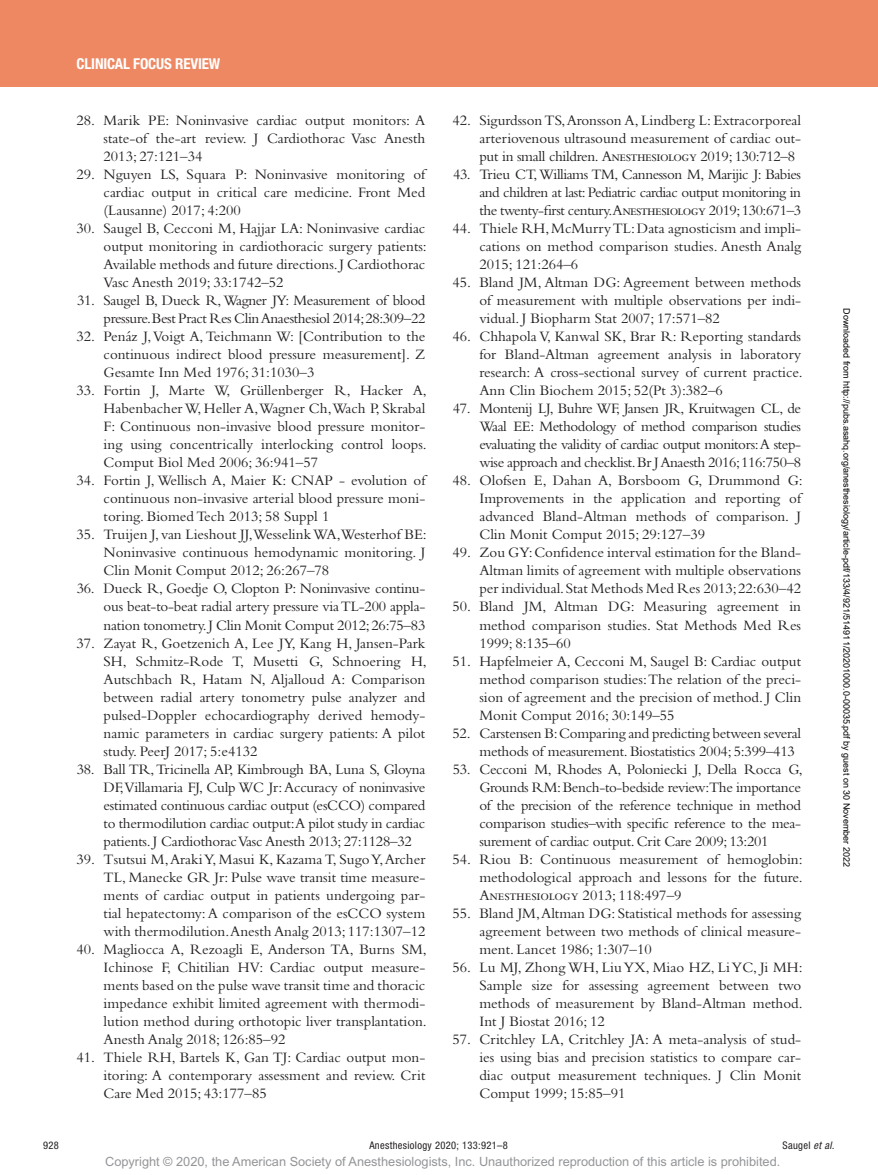
<style>
.page{position:relative;width:878px;height:1175px;background:#fff}
.page>*{position:absolute;margin:0;border:0;box-sizing:border-box;transform-origin:0 0}
.t1{font:15px/18px "Bembo Std";color:#231f20;text-align:justify}
.t2{font:15px/18px "Bembo Std";letter-spacing:-.025em;color:#231f20;text-align:right}
.t3{font:700 condensed 15px "Helvetica Neue LT Std";letter-spacing:-.01em;color:#fff}
.t4{font:12.75px "Arial MT Std";color:#939598}
.t5{font:condensed 10.5px "Helvetica Neue LT Std";letter-spacing:.03em;color:#231f20}
.t6{font:9px "Arial";color:#000}
.s1{font-style:italic}
</style>
<div class="page">
<div style="left:0;top:0;width:878px;height:86px;background:#ed8862"></div>
<p class="t3" style="left:77px;top:54px;width:145px">CLINICAL FOCUS REVIEW</p>
<p class="t1" style="left:104px;top:111px;width:323px;text-indent:-27px">28. Marik PE: Noninvasive cardiac output monitors: A state-of the-art review. J Cardiothorac Vasc Anesth 2013; 27:121–34</p>
<p class="t1" style="left:104px;top:165px;width:323px;text-indent:-27px">29. Nguyen LS, Squara P: Noninvasive monitoring of cardiac output in critical care medicine. Front Med (Lausanne) 2017; 4:200</p>
<p class="t1" style="left:104px;top:219px;width:325px;text-indent:-27px">30. Saugel B, Cecconi M, Hajjar LA: Noninvasive cardiac output monitoring in cardiothoracic surgery patients:<br>Available methods and future directions. J Cardiothorac Vasc Anesth 2019; 33:1742–52</p>
<p class="t2" style="left:77px;top:291px;width:350px">31. Saugel B, Dueck R, Wagner JY: Measurement of blood pressure. Best Pract Res Clin Anaesthesiol 2014; 28:309–22</p>
<p class="t1" style="left:104px;top:327px;width:323px;text-indent:-27px">32. Penáz J, Voigt A, Teichmann W: [Contribution to the continuous indirect blood pressure measurement]. Z Gesamte Inn Med 1976; 31:1030–3</p>
<p class="t1" style="left:104px;top:381px;width:325px;text-indent:-27px">33. Fortin J, Marte W, Grüllenberger R, Hacker A, Habenbacher W, Heller A,Wagner Ch,Wach P, Skrabal F: Continuous non-invasive blood pressure monitor&shy;ing using concentrically interlocking control loops.<br>Comput Biol Med 2006; 36:941–57</p>
<p class="t1" style="left:104px;top:471px;width:323px;text-indent:-27px">34. Fortin J, Wellisch A, Maier K: CNAP - evolution of continuous non-invasive arterial blood pressure moni&shy;toring. Biomed Tech 2013; 58 Suppl 1</p>
<p class="t1" style="left:104px;top:525px;width:325px;text-indent:-27px">35. Truijen J, van Lieshout JJ,Wesselink WA,Westerhof BE:<br>Noninvasive continuous hemodynamic monitoring. J Clin Monit Comput 2012; 26:267–78</p>
<p class="t1" style="left:104px;top:579px;width:323px;text-indent:-27px">36. Dueck R, Goedje O, Clopton P: Noninvasive continu&shy;ous beat-to-beat radial artery pressure via TL-200 appla&shy;nation tonometry. J Clin Monit Comput 2012; 26:75–83</p>
<p class="t1" style="left:104px;top:633px;width:325px;text-indent:-27px">37. Zayat R, Goetzenich A, Lee JY, Kang H, Jansen-Park SH, Schmitz-Rode T, Musetti G, Schnoering H, Autschbach R, Hatam N, Aljalloud A: Comparison between radial artery tonometry pulse analyzer and pulsed-Doppler echocardiography derived hemody&shy;namic parameters in cardiac surgery patients: A pilot study. PeerJ 2017; 5:e4132</p>
<p class="t1" style="left:104px;top:759px;width:323px;text-indent:-27px">38. Ball TR, Tricinella AP, Kimbrough BA, Luna S, Gloyna DF,Villamaria FJ, Culp WC Jr: Accuracy of noninvasive estimated continuous cardiac output (esCCO) compared to thermodilution cardiac output:A pilot study in cardiac patients. J Cardiothorac Vasc Anesth 2013; 27:1128–32</p>
<p class="t1" style="left:104px;top:849px;width:323px;text-indent:-27px">39. Tsutsui M, Araki Y, Masui K, Kazama T, Sugo Y, Archer TL, Manecke GR Jr: Pulse wave transit time measure&shy;ments of cardiac output in patients undergoing par&shy;tial hepatectomy: A comparison of the esCCO system with thermodilution. Anesth Analg 2013; 117:1307–12</p>
<p class="t1" style="left:104px;top:940px;width:325px;text-indent:-27px">40. Magliocca A, Rezoagli E, Anderson TA, Burns SM, Ichinose F, Chitilian HV: Cardiac output measure&shy;ments based on the pulse wave transit time and thoracic impedance exhibit limited agreement with thermodi&shy;lution method during orthotopic liver transplantation.<br>Anesth Analg 2018; 126:85–92</p>
<p class="t1" style="left:104px;top:1048px;width:323px;text-indent:-27px">41. Thiele RH, Bartels K, Gan TJ: Cardiac output mon&shy;itoring: A contemporary assessment and review. Crit Care Med 2015; 43:177–85</p>
<p class="t1" style="left:479px;top:111px;width:323px;text-indent:-27px">42. Sigurdsson TS, Aronsson A, Lindberg L: Extracorporeal arteriovenous ultrasound measurement of cardiac out&shy;put in small children. Anesthesiology 2019; 130:712–8</p>
<p class="t1" style="left:479px;top:165px;width:323px;text-indent:-26px">43. Trieu CT, Williams TM, Cannesson M, Marijic J: Babies and children at last: Pediatric cardiac output monitoring in the twenty-first century.Anesthesiology 2019; 130:671–3</p>
<p class="t1" style="left:479px;top:219px;width:323px;text-indent:-27px">44. Thiele RH, McMurry TL: Data agnosticism and impli&shy;cations on method comparison studies. Anesth Analg 2015; 121:264–6</p>
<p class="t1" style="left:479px;top:273px;width:323px;text-indent:-27px">45. Bland JM, Altman DG: Agreement between methods of measurement with multiple observations per indi&shy;vidual. J Biopharm Stat 2007; 17:571–82</p>
<p class="t1" style="left:479px;top:327px;width:325px;text-indent:-27px">46. Chhapola V, Kanwal SK, Brar R: Reporting standards for Bland-Altman agreement analysis in laboratory research: A cross-sectional survey of current practice.<br>Ann Clin Biochem 2015; 52(Pt 3):382–6</p>
<p class="t1" style="left:479px;top:399px;width:323px;text-indent:-26px">47. Montenij LJ, Buhre WF, Jansen JR, Kruitwagen CL, de Waal EE: Methodology of method comparison studies evaluating the validity of cardiac output monitors: A step&shy;wise approach and checklist. Br J Anaesth 2016; 116:750–8</p>
<p class="t1" style="left:479px;top:471px;width:325px;text-indent:-27px">48. Olofsen E, Dahan A, Borsboom G, Drummond G:<br>Improvements in the application and reporting of advanced Bland-Altman methods of comparison. J Clin Monit Comput 2015; 29:127–39</p>
<p class="t1" style="left:479px;top:543px;width:323px;text-indent:-27px">49. Zou GY: Confidence interval estimation for the Bland-Altman limits of agreement with multiple observations per individual. Stat Methods Med Res 2013; 22:630–42</p>
<p class="t1" style="left:479px;top:597px;width:323px;text-indent:-27px">50. Bland JM, Altman DG: Measuring agreement in method comparison studies. Stat Methods Med Res 1999; 8:135–60</p>
<p class="t1" style="left:479px;top:651px;width:323px;text-indent:-27px">51. Hapfelmeier A, Cecconi M, Saugel B: Cardiac output method comparison studies: The relation of the preci&shy;sion of agreement and the precision of method. J Clin Monit Comput 2016; 30:149–55</p>
<p class="t1" style="left:479px;top:723px;width:323px;text-indent:-27px">52. Carstensen B: Comparing and predicting between several methods of measurement. Biostatistics 2004; 5:399–413</p>
<p class="t1" style="left:479px;top:759px;width:325px;text-indent:-27px">53. Cecconi M, Rhodes A, Poloniecki J, Della Rocca G, Grounds RM: Bench-to-bedside review:The importance of the precision of the reference technique in method comparison studies–with specific reference to the mea&shy;surement of cardiac output. Crit Care 2009; 13:201</p>
<p class="t1" style="left:479px;top:849px;width:325px;text-indent:-27px">54. Riou B: Continuous measurement of hemoglobin: methodological approach and lessons for the future.<br>Anesthesiology 2013; 118:497–9</p>
<p class="t1" style="left:479px;top:904px;width:323px;text-indent:-27px">55. Bland JM, Altman DG: Statistical methods for assessing agreement between two methods of clinical measure&shy;ment. Lancet 1986; 1:307–10</p>
<p class="t1" style="left:479px;top:958px;width:325px;text-indent:-27px">56. Lu MJ, Zhong WH, Liu YX, Miao HZ, Li YC, Ji MH:<br>Sample size for assessing agreement between two methods of measurement by Bland-Altman method.<br>Int J Biostat 2016; 12</p>
<p class="t1" style="left:479px;top:1030px;width:323px;text-indent:-27px">57. Critchley LA, Critchley JA: A meta-analysis of stud&shy;ies using bias and precision statistics to compare car&shy;diac output measurement techniques. J Clin Monit Comput 1999; 15:85–91</p>
<p class="t6" style="left:850px;top:308px;width:560px;rotate:90deg">Downloaded from http://pubs.asahq.org/anesthesiology/article-pdf/133/4/921/514911/20201000.0-00035.pdf by guest on 30 November 2022</p>
<p class="t5" style="left:43px;top:1139px;width:17px">928</p>
<p class="t5" style="left:369px;top:1139px;width:140px">Anesthesiology 2020; 133:921–8</p>
<p class="t5" style="left:782px;top:1139px;width:53px">Saugel <span class="s1">et al.</span></p>
<p class="t4" style="left:105px;top:1154px;width:676px">Copyright © 2020, the American Society of Anesthesiologists, Inc. Unauthorized reproduction of this article is prohibited.</p>
</div>
